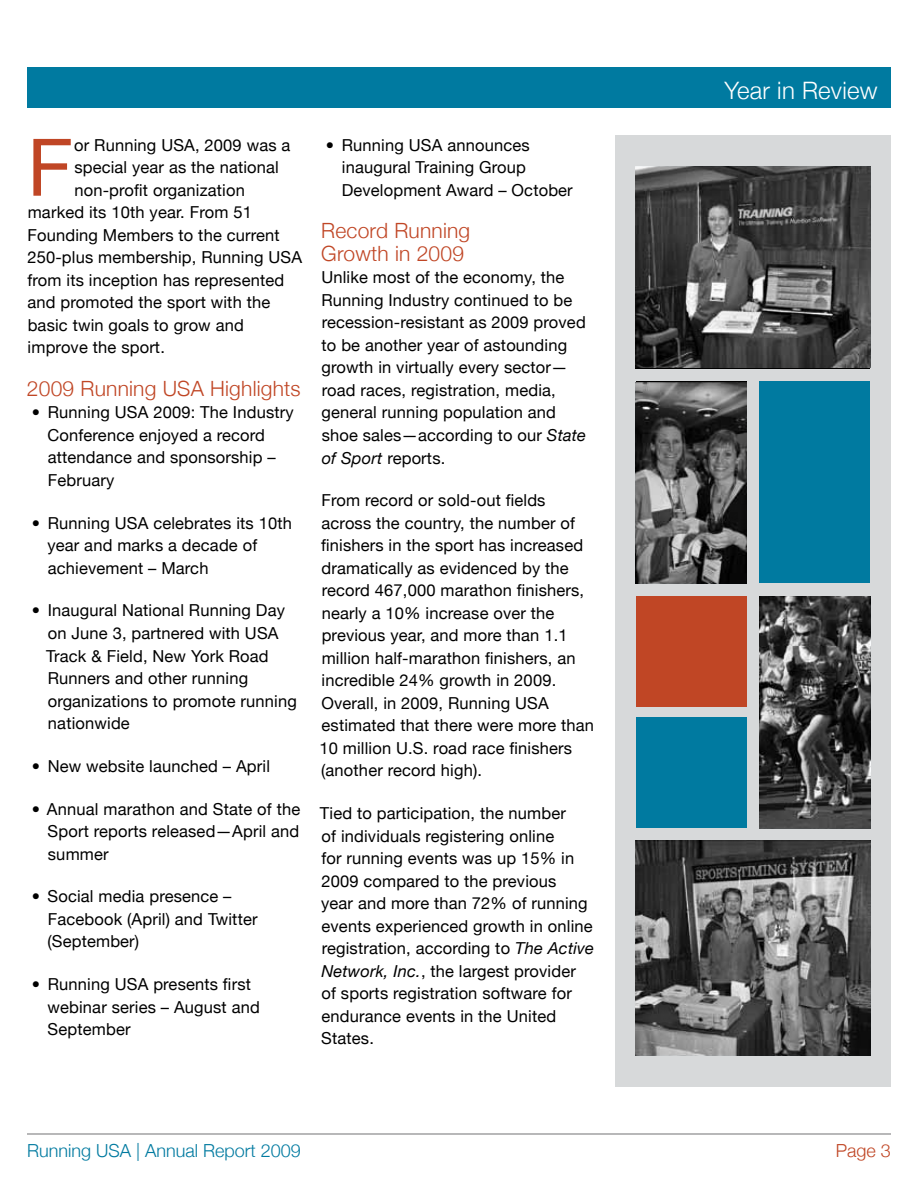
<style>
.page{position:relative;width:918px;height:1188px;background:#fff}
.page>*{position:absolute;margin:0;border:0;box-sizing:border-box;transform-origin:0 0}
.t1{font:79.5px "Helvetica Neue";color:#c04625}
.t2{font:300 24px "Helvetica Neue";letter-spacing:.01em;color:#fff}
.t3{font:300 21px/22.5px "Helvetica Neue";letter-spacing:.01em;color:#c04625}
.t4{font:300 18px "Helvetica Neue";color:#007aa0}
.t5{font:300 18px "Helvetica Neue";color:#c04625}
.t6{font:16.5px/22.5px "Helvetica Neue";letter-spacing:.01em;color:#000}
.s1{font-style:italic}
</style>
<div class="page">
<div style="left:615px;top:135px;width:276px;height:952px;background:#d7d9da"></div>
<hr style="left:27px;top:1134px;width:864px;height:1px;background:#717174">
<div style="left:27px;top:68px;width:864px;height:40px;background:#007aa0"></div>
<img style="left:636px;top:167px;width:234px;height:201px">
<img style="left:636px;top:383px;width:110px;height:200px">
<img style="left:636px;top:841px;width:234px;height:214px">
<div style="left:760px;top:381px;width:110px;height:202px;background:#007aa0"></div>
<div style="left:636px;top:596px;width:110px;height:111px;background:#c04625"></div>
<div style="left:636px;top:718px;width:110px;height:110px;background:#007aa0"></div>
<img style="left:760px;top:596px;width:110px;height:232px">
<h1 class="t1" style="left:27px;top:120px;width:47px">F</h1>
<p class="t6" style="left:74px;top:133px;width:218px">or Running USA, 2009 was a</p>
<p class="t6" style="left:74px;top:156px;width:206px">special year as the national</p>
<p class="t6" style="left:74px;top:178px;width:172px">non-profit organization</p>
<p class="t6" style="left:28px;top:201px;width:226px">marked its 10th year. From 51</p>
<p class="t6" style="left:28px;top:223px;width:254px">Founding Members to the current</p>
<p class="t6" style="left:27px;top:246px;width:276px">250-plus membership, Running USA</p>
<p class="t6" style="left:28px;top:268px;width:258px">from its inception has represented</p>
<p class="t6" style="left:28px;top:291px;width:244px">and promoted the sport with the</p>
<p class="t6" style="left:28px;top:313px;width:218px">basic twin goals to grow and</p>
<p class="t6" style="left:28px;top:336px;width:139px">improve the sport.</p>
<p class="t3" style="left:27px;top:377px;width:275px">2009 Running USA Highlights</p>
<p class="t6" style="left:48px;top:401px;width:248px;text-indent:-16px">• Running USA 2009: The Industry<br>Conference enjoyed a record attendance and sponsorship –<br>February</p>
<p class="t6" style="left:47px;top:511px;width:246px;text-indent:-15px">• Running USA celebrates its 10th year and marks a decade of achievement – March</p>
<p class="t6" style="left:46px;top:599px;width:252px;text-indent:-14px">• Inaugural National Running Day on June 3, partnered with USA<br>Track &amp; Field, New York Road<br>Runners and other running organizations to promote running nationwide</p>
<p class="t6" style="left:32px;top:754px;width:240px">• New website launched – April</p>
<p class="t6" style="left:48px;top:797px;width:254px;text-align:justify;text-indent:-16px">• Annual marathon and State of the Sport reports released—April and summer</p>
<p class="t6" style="left:47px;top:885px;width:212px;text-indent:-15px">• Social media presence –<br>Facebook (April) and Twitter (September)</p>
<p class="t6" style="left:48px;top:973px;width:214px;text-indent:-16px">• Running USA presents first webinar series – August and<br>September</p>
<p class="t6" style="left:342px;top:133px;width:233px;text-indent:-16px">• Running USA announces inaugural Training Group<br>Development Award – October</p>
<p class="t3" style="left:321px;top:219px;width:151px">Record Running<br>Growth in 2009</p>
<p class="t6" style="left:321px;top:266px;width:266px">Unlike most of the economy, the<br>Running Industry continued to be recession-resistant as 2009 proved to be another year of astounding growth in virtually every sector— road races, registration, media, general running population and shoe sales—according to our <span class="s1">State of Sport</span> reports.</p>
<p class="t6" style="left:319px;top:489px;width:276px">From record or sold-out fields across the country, the number of finishers in the sport has increased dramatically as evidenced by the record 467,000 marathon finishers, nearly a 10% increase over the previous year, and more than 1.1 million half-marathon finishers, an incredible 24% growth in 2009.<br>Overall, in 2009, Running USA estimated that there were more than<br>10 million U.S. road race finishers (another record high).</p>
<p class="t6" style="left:320px;top:802px;width:276px">Tied to participation, the number<br>of individuals registering online<br>for running events was up 15% in<br>2009 compared to the previous<br>year and more than 72% of running events experienced growth in online registration, according to <span class="s1">The Active<br>Network, Inc.</span>, the largest provider<br>of sports registration software for endurance events in the United<br>States.</p>
<h2 class="t2" style="left:725px;top:76px;width:154px">Year in Review</h2>
<p class="t4" style="left:27px;top:1140px;width:275px">Running USA | Annual Report 2009</p>
<p class="t5" style="left:836px;top:1140px;width:57px">Page 3</p>
</div>
